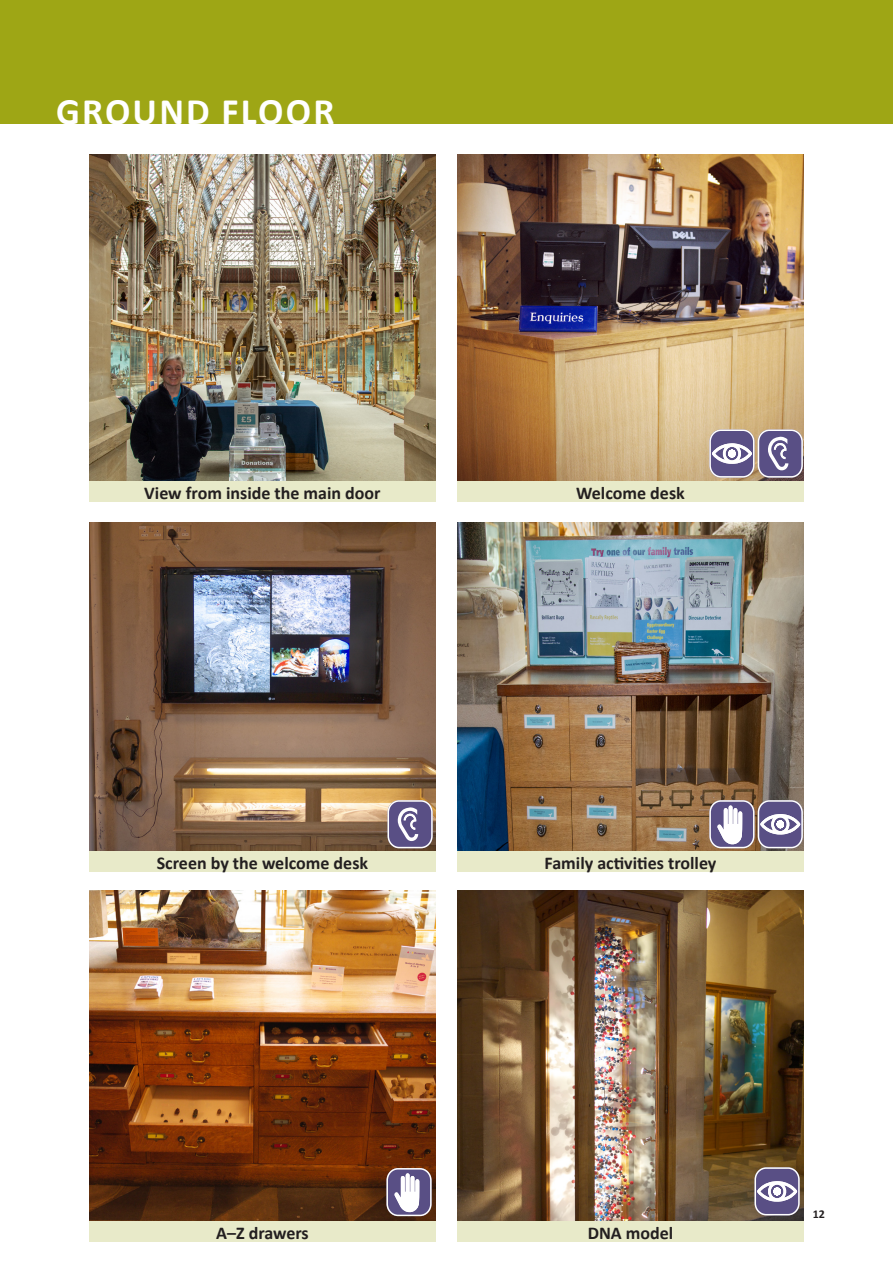
<style>
.page{position:relative;width:893px;height:1263px;background:#fff}
.page>*{position:absolute;margin:0;border:0;box-sizing:border-box;transform-origin:0 0}
.t1{font:700 37.5px "Calibri";letter-spacing:.06em;color:#fff}
.t2{font:700 18px "Calibri";color:#231f20}
.t3{font:700 12px "Calibri";color:#231f20}
</style>
<div class="page">
<div style="left:0;top:0;width:893px;height:123px;background:#9ea615"></div>
<img style="left:90px;top:154px;width:345px;height:328px">
<img style="left:457px;top:154px;width:347px;height:328px">
<img style="left:89px;top:523px;width:347px;height:328px">
<img style="left:457px;top:523px;width:347px;height:328px">
<img style="left:89px;top:891px;width:347px;height:330px">
<img style="left:457px;top:891px;width:347px;height:330px">
<div style="left:709px;top:430px;width:45px;height:47px;background:#594f85;border-radius:11px"></div>
<div style="left:709px;top:429px;width:45px;height:49px;border:2px solid #fff;border-radius:11px"></div>
<svg style="left:712px;top:443px;width:40px;height:21px"></svg>
<div style="left:728px;top:450px;width:8px;height:7px;background:#fff;border-radius:50%"></div>
<div style="left:755px;top:1167px;width:44px;height:48px;background:#594f85;border-radius:11px"></div>
<div style="left:754px;top:1167px;width:46px;height:48px;border:2px solid #fff;border-radius:11px"></div>
<svg style="left:757px;top:1181px;width:40px;height:21px"></svg>
<div style="left:773px;top:1187px;width:8px;height:8px;background:#fff;border-radius:50%"></div>
<div style="left:758px;top:430px;width:45px;height:47px;background:#594f85;border-radius:11px"></div>
<div style="left:758px;top:429px;width:45px;height:49px;border:2px solid #fff;border-radius:11px"></div>
<svg style="left:768px;top:436px;width:20px;height:35px"></svg>
<div style="left:388px;top:800px;width:45px;height:48px;background:#594f85;border-radius:11px"></div>
<div style="left:387px;top:800px;width:46px;height:48px;border:2px solid #fff;border-radius:11px"></div>
<svg style="left:398px;top:807px;width:20px;height:34px"></svg>
<div style="left:758px;top:800px;width:45px;height:48px;background:#594f85;border-radius:11px"></div>
<div style="left:758px;top:800px;width:45px;height:48px;border:2px solid #fff;border-radius:11px"></div>
<svg style="left:760px;top:814px;width:40px;height:21px"></svg>
<div style="left:777px;top:820px;width:7px;height:8px;background:#fff;border-radius:50%"></div>
<div style="left:709px;top:800px;width:45px;height:48px;background:#594f85;border-radius:11px"></div>
<div style="left:709px;top:800px;width:45px;height:48px;border:2px solid #fff;border-radius:11px"></div>
<svg style="left:717px;top:805px;width:25px;height:40px"></svg>
<div style="left:387px;top:1168px;width:44px;height:48px;background:#594f85;border-radius:11px"></div>
<div style="left:386px;top:1168px;width:46px;height:48px;border:2px solid #fff;border-radius:11px"></div>
<svg style="left:394px;top:1173px;width:25px;height:39px"></svg>
<div style="left:89px;top:482px;width:347px;height:20px;background:#e8eac9"></div>
<div style="left:89px;top:851px;width:347px;height:21px;background:#e8eac9"></div>
<div style="left:89px;top:1221px;width:347px;height:21px;background:#e8eac9"></div>
<div style="left:457px;top:482px;width:347px;height:20px;background:#e8eac9"></div>
<div style="left:457px;top:851px;width:347px;height:21px;background:#e8eac9"></div>
<div style="left:457px;top:1221px;width:347px;height:21px;background:#e8eac9"></div>
<p class="t1" style="left:56px;top:85px;width:280px">GROUND FLOOR</p>
<p class="t2" style="left:144px;top:480px;width:238px">View from inside the main door</p>
<p class="t2" style="left:576px;top:480px;width:110px">Welcome desk</p>
<p class="t2" style="left:157px;top:850px;width:213px">Screen by the welcome desk</p>
<p class="t2" style="left:545px;top:850px;width:173px">Family activities trolley</p>
<p class="t3" style="left:813px;top:1205px;width:14px">12</p>
<p class="t2" style="left:216px;top:1220px;width:94px">A–Z drawers</p>
<p class="t2" style="left:588px;top:1220px;width:87px">DNA model</p>
</div>
